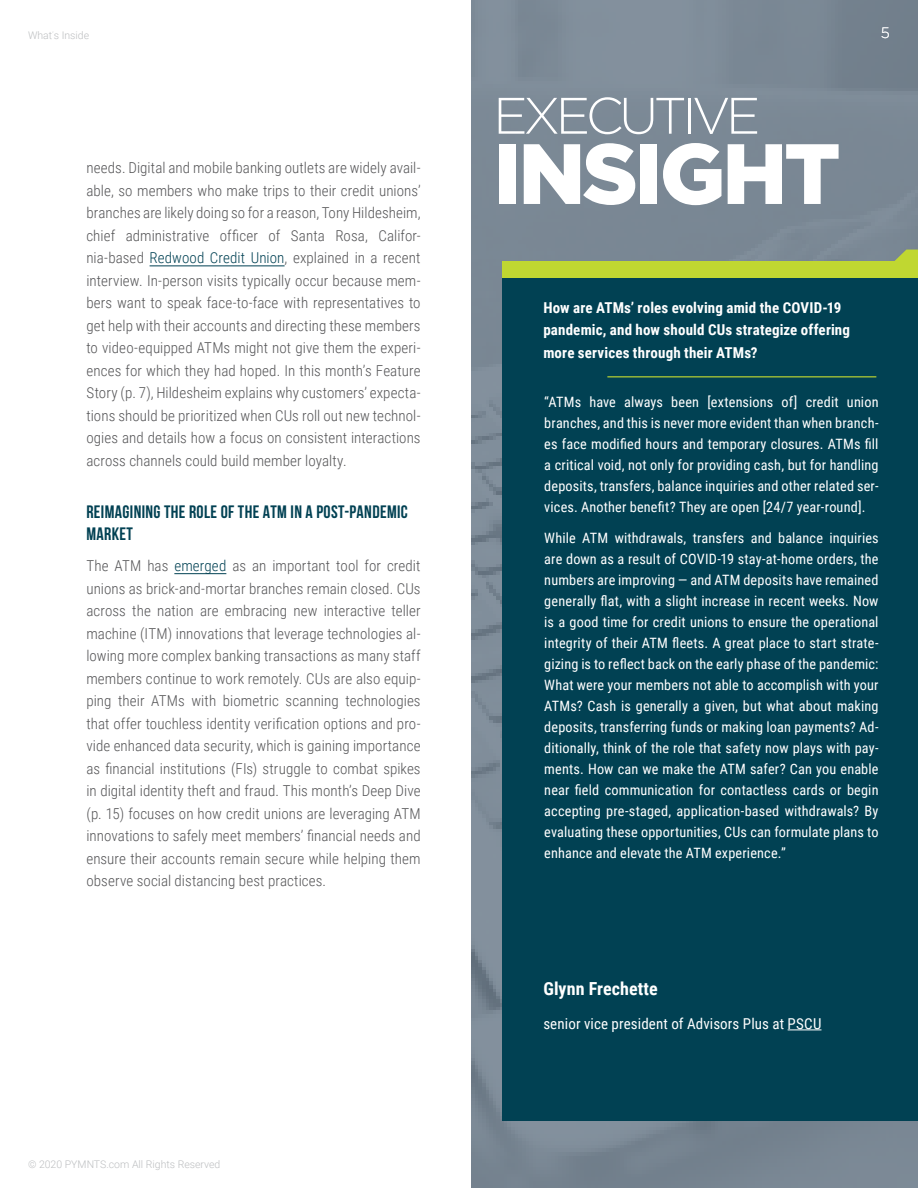
<style>
.page{position:relative;width:918px;height:1188px;background:#fff}
.page>*{position:absolute;margin:0;border:0;box-sizing:border-box;transform-origin:0 0}
.t1{font:900 85.35px "Gotham";letter-spacing:-.035em;color:#fff}
.t2{font:300 51.15px "Gotham";letter-spacing:-.085em;color:#fff}
.t3{font:700 18px/22.5px "Bebas Neue";letter-spacing:.02em;color:#024153}
.t4{font:700 18px "Roboto Condensed";letter-spacing:.005em;color:#fff}
.t5{font:300 15px/22.5px "Roboto Condensed";letter-spacing:.005em;color:#545456;text-align:justify}
.t6{font:700 15px/22.5px "Roboto Condensed";letter-spacing:.01em;color:#fff}
.t7{font:15px "Roboto Condensed";letter-spacing:.005em;color:#fff}
.t8{font:300 15px "Gotham";color:#fff}
.t9{font:14.25px/21px "Roboto Condensed";letter-spacing:.01em;color:#fff;text-align:justify}
.t10{font:300 10.5px "Roboto";color:#bcbec0}
.s1{font-weight:100}
.s2{color:#014153}
</style>
<div class="page">
<hr style="left:150px;top:266px;width:135px;height:1px;background:#014153">
<hr style="left:174px;top:573px;width:52px;height:1px;background:#014153">
<img style="left:472px;top:0;width:446px;height:1188px">
<div style="left:502px;top:278px;width:416px;height:842px;background:#014153"></div>
<svg style="left:879px;top:250px;width:39px;height:11px"></svg>
<div style="left:502px;top:261px;width:416px;height:17px;background:#c0d731"></div>
<hr style="left:788px;top:1030px;width:33px;height:1px;background:#fff">
<hr style="left:607px;top:376px;width:269px;height:1px;background:#c0d731">
<p class="t10" style="left:28px;top:28px;width:63px">What<span class="s1">’</span>s Inside</p>
<p class="t5" style="left:86px;top:156px;width:336px">needs. Digital and mobile banking outlets are widely avail&shy;able, so members who make trips to their credit unions’ branches are likely doing so for a reason, Tony Hildesheim, chief administrative officer of Santa Rosa, Califor&shy;nia-based <span class="s2">Redwood Credit Union</span>, explained in a recent interview. In-person visits typically occur because mem&shy;bers want to speak face-to-face with representatives to get help with their accounts and directing these members to video-equipped ATMs might not give them the experi&shy;ences for which they had hoped. In this month’s Feature Story (p. 7), Hildesheim explains why customers’ expecta&shy;tions should be prioritized when CUs roll out new technol&shy;ogies and details how a focus on consistent interactions across channels could build member loyalty.</p>
<p class="t3" style="left:86px;top:500px;width:323px">REIMAGINING THE ROLE OF THE ATM IN A POST-PANDEMIC<br>MARKET</p>
<p class="t5" style="left:86px;top:554px;width:336px">The ATM has <span class="s2">emerged</span> as an important tool for credit unions as brick-and-mortar branches remain closed. CUs across the nation are embracing new interactive teller machine (ITM) innovations that leverage technologies al&shy;lowing more complex banking transactions as many staff members continue to work remotely. CUs are also equip&shy;ping their ATMs with biometric scanning technologies that offer touchless identity verification options and pro&shy;vide enhanced data security, which is gaining importance as financial institutions (FIs) struggle to combat spikes in digital identity theft and fraud. This month’s Deep Dive (p. 15) focuses on how credit unions are leveraging ATM innovations to safely meet members’ financial needs and ensure their accounts remain secure while helping them observe social distancing best practices.</p>
<p class="t10" style="left:28px;top:1157px;width:194px">© 2020 PYMNTS.com All Rights Reserved</p>
<h2 class="t2" style="left:493px;top:88px;width:269px">EXECUTIVE</h2>
<h1 class="t1" style="left:494px;top:124px;width:348px">INSIGHT</h1>
<p class="t8" style="left:881px;top:24px;width:11px">5</p>
<p class="t6" style="left:543px;top:296px;width:308px">How are ATMs’ roles evolving amid the COVID-19 pandemic, and how should CUs strategize offering more services through their ATMs?</p>
<p class="t9" style="left:544px;top:391px;width:336px">“ATMs have always been [extensions of] credit union branches, and this is never more evident than when branch&shy;es face modified hours and temporary closures. ATMs fill a critical void, not only for providing cash, but for handling deposits, transfers, balance inquiries and other related ser&shy;vices. Another benefit? They are open [24/7 year-round].</p>
<p class="t9" style="left:544px;top:527px;width:336px">While ATM withdrawals, transfers and balance inquiries are down as a result of COVID-19 stay-at-home orders, the numbers are improving — and ATM deposits have remained generally flat, with a slight increase in recent weeks. Now is a good time for credit unions to ensure the operational integrity of their ATM fleets. A great place to start strate&shy;gizing is to reflect back on the early phase of the pandemic:<br>What were your members not able to accomplish with your ATMs? Cash is generally a given, but what about making deposits, transferring funds or making loan payments? Ad&shy;ditionally, think of the role that safety now plays with pay&shy;ments. How can we make the ATM safer? Can you enable near field communication for contactless cards or begin accepting pre-staged, application-based withdrawals? By evaluating these opportunities, CUs can formulate plans to enhance and elevate the ATM experience.”</p>
<p class="t4" style="left:543px;top:976px;width:116px">Glynn Frechette</p>
<p class="t7" style="left:543px;top:1013px;width:280px">senior vice president of Advisors Plus at PSCU</p>
</div>
